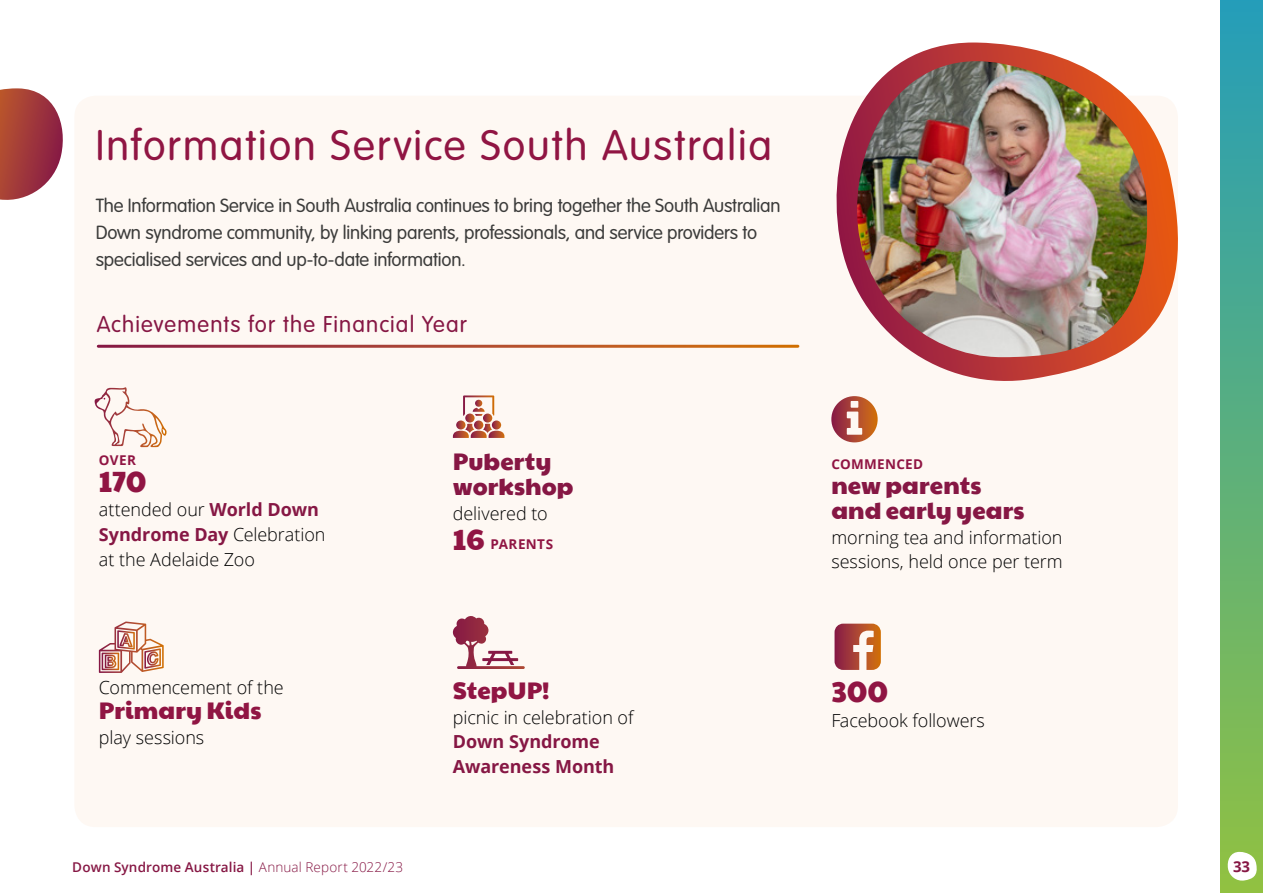
<style>
.page{position:relative;width:1263px;height:893px;background:#fff}
.page>*{position:absolute;margin:0;border:0;box-sizing:border-box;transform-origin:0 0}
.t1{font:300 42px "VAG Rounded Std";letter-spacing:.05em;color:#901543}
.t2{font:30px "Paytone One";letter-spacing:-.01em;color:#901543}
.t3{font:24px/24.8px "Paytone One";letter-spacing:.005em;color:#861744}
.t4{font:24px "Paytone One";color:#901543}
.t5{font:300 22.5px "VAG Rounded Std";letter-spacing:.05em;color:#861744}
.t6{font:300 18.75px/27px "VAG Rounded Std";letter-spacing:-.005em;color:#3c3c3b}
.t7{font:300 18px/24.8px "Open Sans";letter-spacing:-.005em;color:#000}
.t8{font:700 18px/24.8px "Open Sans";letter-spacing:-.005em;color:#861744}
.t9{font:700 15px "Open Sans";color:#861744}
.t10{font:600 13.5px "Open Sans";letter-spacing:.01em;color:#861744}
.t11{font:700 13.5px "Open Sans";letter-spacing:.03em;color:#901543}
.s1{font-weight:700;color:#861744}
.s2{font-weight:300}
</style>
<div class="page">
<div style="left:1220px;top:0;width:43px;height:893px;background:linear-gradient(to bottom,#249db9,#92c141)"></div>
<div style="left:74px;top:96px;width:1104px;height:731px;background:#fef8f3;border-radius:21px"></div>
<svg style="left:1227px;top:852px;width:31px;height:30px"></svg>
<svg style="left:0;top:88px;width:63px;height:112px"></svg>
<svg style="left:836px;top:43px;width:342px;height:338px"></svg>
<img style="left:857px;top:61px;width:292px;height:296px">
<hr style="left:98px;top:345px;width:700px;height:3px;background:#fff">
<svg style="left:453px;top:395px;width:51px;height:43px"></svg>
<svg style="left:831px;top:396px;width:47px;height:46px"></svg>
<svg style="left:834px;top:624px;width:47px;height:46px"></svg>
<svg style="left:453px;top:616px;width:72px;height:53px"></svg>
<svg style="left:99px;top:621px;width:65px;height:52px"></svg>
<svg style="left:94px;top:387px;width:73px;height:60px"></svg>
<h1 class="t1" style="left:96px;top:121px;width:678px">Information Service South Australia</h1>
<p class="t6" style="left:96px;top:193px;width:686px">The Information Service in South Australia continues to bring together the South Australian<br>Down syndrome community, by linking parents, professionals, and service providers to specialised services and up-to-date information.</p>
<p class="t5" style="left:97px;top:311px;width:372px">Achievements for the Financial Year</p>
<p class="t11" style="left:99px;top:450px;width:39px">OVER</p>
<h2 class="t2" style="left:99px;top:457px;width:49px">170</h2>
<p class="t7" style="left:99px;top:497px;width:228px">attended our <span class="s1">World Down<br>Syndrome Day</span> Celebration at the Adelaide Zoo</p>
<p class="t7" style="left:99px;top:675px;width:186px">Commencement of the</p>
<p class="t4" style="left:99px;top:691px;width:164px">Primary Kids</p>
<p class="t7" style="left:99px;top:724px;width:107px">play sessions</p>
<p class="t3" style="left:453px;top:449px;width:122px">Puberty workshop</p>
<p class="t7" style="left:453px;top:500px;width:96px">delivered to</p>
<h2 class="t2" style="left:453px;top:515px;width:33px">16</h2>
<p class="t11" style="left:490px;top:534px;width:64px">PARENTS</p>
<p class="t4" style="left:453px;top:671px;width:98px">StepUP!</p>
<p class="t7" style="left:453px;top:704px;width:182px">picnic in celebration of</p>
<p class="t8" style="left:453px;top:729px;width:163px">Down Syndrome<br>Awareness Month</p>
<p class="t11" style="left:831px;top:455px;width:93px">COMMENCED</p>
<p class="t3" style="left:831px;top:473px;width:195px">new parents and early years</p>
<p class="t7" style="left:831px;top:524px;width:233px">morning tea and information sessions, held once per term</p>
<h2 class="t2" style="left:831px;top:668px;width:59px">300</h2>
<p class="t7" style="left:831px;top:707px;width:155px">Facebook followers</p>
<p class="t10" style="left:72px;top:857px;width:333px">Down Syndrome Australia | <span class="s2">Annual Report 2022/23</span></p>
<p class="t9" style="left:1233px;top:856px;width:19px">33</p>
</div>
